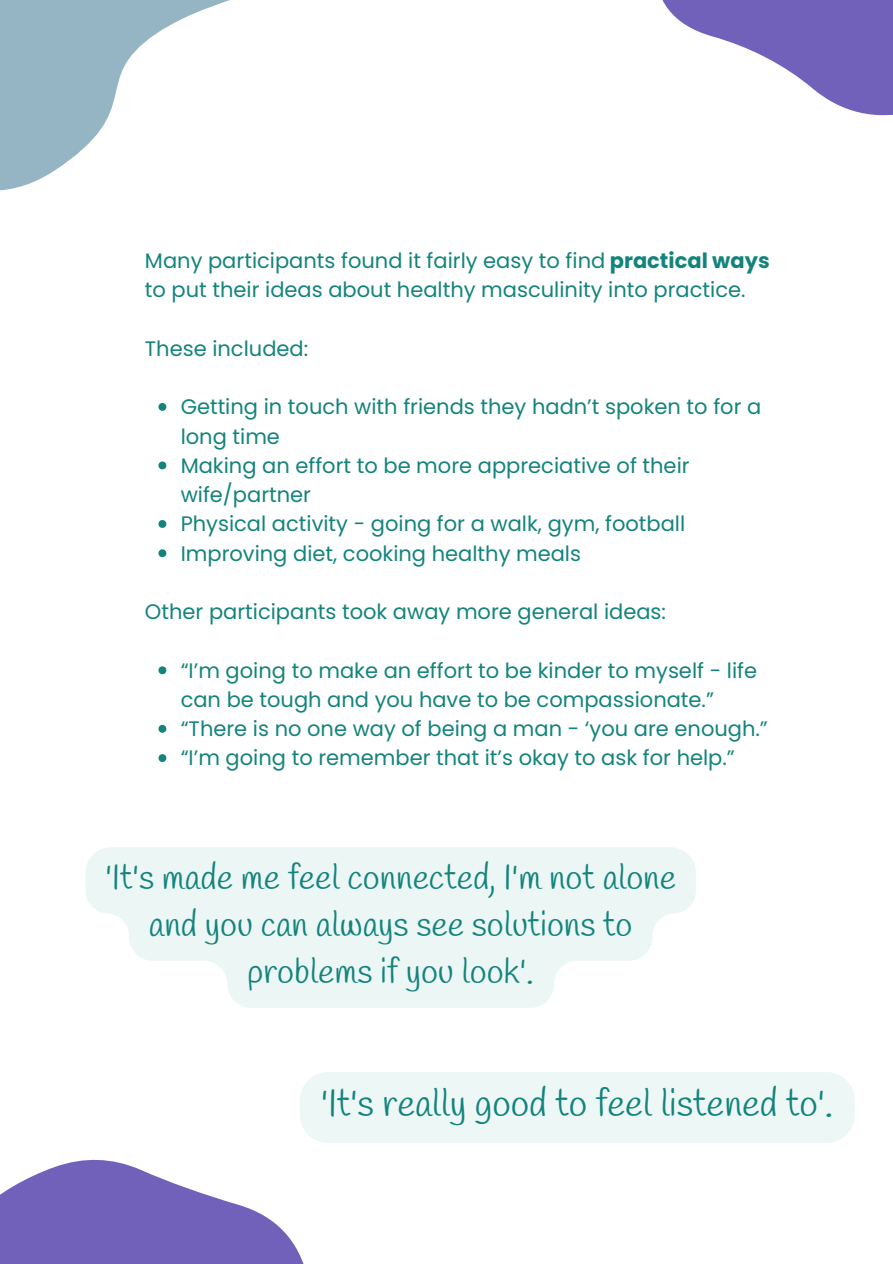
<style>
.page{position:relative;width:893px;height:1264px;background:#fff}
.page>*{position:absolute;margin:0;border:0;box-sizing:border-box;transform-origin:0 0}
.t1{font:37.5px "Handlee";color:#13847c}
.t2{font:34.5px/47.2px "Handlee";color:#13847c;text-align:center}
.t3{font:21px/29.2px "Poppins";color:#13847c}
.s1{font-weight:700}
</style>
<div class="page">
<svg style="left:0;top:0;width:230px;height:191px;fill:#95b5c4"></svg>
<svg style="left:662px;top:0;width:230px;height:116px"></svg>
<svg style="left:0;top:1159px;width:303px;height:104px"></svg>
<svg style="left:158px;top:403px;width:8px;height:8px"></svg>
<svg style="left:158px;top:461px;width:8px;height:8px"></svg>
<svg style="left:158px;top:520px;width:8px;height:8px"></svg>
<svg style="left:158px;top:549px;width:8px;height:8px"></svg>
<svg style="left:158px;top:666px;width:8px;height:8px"></svg>
<svg style="left:158px;top:725px;width:8px;height:7px"></svg>
<svg style="left:158px;top:754px;width:8px;height:8px"></svg>
<svg style="left:86px;top:847px;width:610px;height:160px;fill:#ebf6f5"></svg>
<div style="left:300px;top:1072px;width:554px;height:70px;background:#edf7f6;border-radius:28px"></div>
<p class="t3" style="left:145px;top:246px;width:626px">Many participants found it fairly easy to find <span class="s1">practical ways </span>to put their ideas about healthy masculinity into practice.</p>
<p class="t3" style="left:145px;top:334px;width:165px">These included:</p>
<p class="t3" style="left:181px;top:392px;width:582px">Getting in touch with friends they hadn’t spoken to for a long time</p>
<p class="t3" style="left:181px;top:451px;width:510px">Making an effort to be more appreciative of their wife/partner</p>
<p class="t3" style="left:181px;top:509px;width:506px">Physical activity - going for a walk, gym, football</p>
<p class="t3" style="left:181px;top:538px;width:402px">Improving diet, cooking healthy meals</p>
<p class="t3" style="left:145px;top:597px;width:522px">Other participants took away more general ideas:</p>
<p class="t3" style="left:181px;top:655px;width:578px">“I’m going to make an effort to be kinder to myself - life can be tough and you have to be compassionate.”</p>
<p class="t3" style="left:181px;top:714px;width:588px">“There is no one way of being a man - ‘you are enough.”</p>
<p class="t3" style="left:181px;top:743px;width:555px">“I’m going to remember that it’s okay to ask for help.”</p>
<p class="t2" style="left:105px;top:856px;width:572px">'It's made me feel connected, I'm not alone and you can always see solutions to problems if you look'.</p>
<p class="t1" style="left:321px;top:1081px;width:514px">'It's really good to feel listened to'.</p>
</div>
